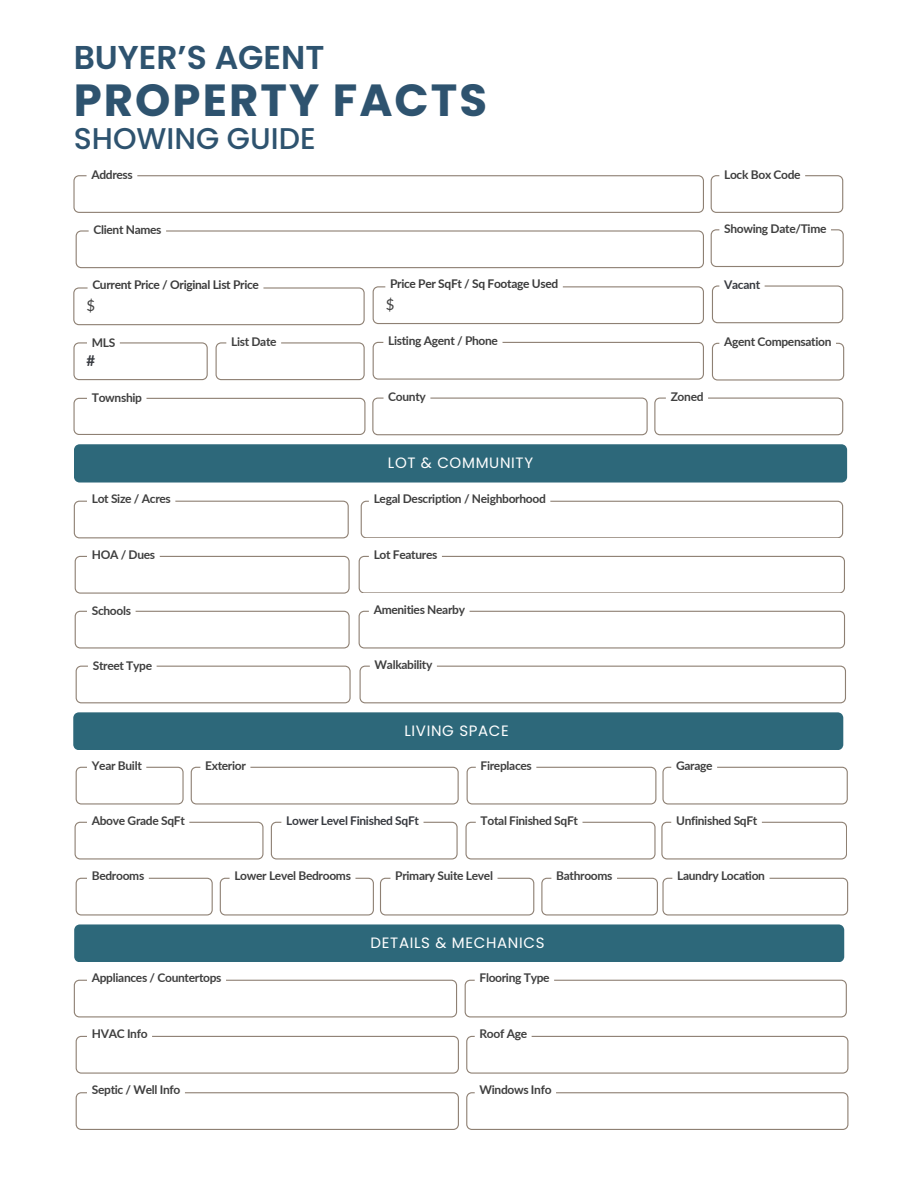
<style>
.page{position:relative;width:918px;height:1188px;background:#fff}
.page>*{position:absolute;margin:0;border:0;box-sizing:border-box;transform-origin:0 0}
.t1{font:700 45px "Poppins";letter-spacing:.045em;color:#2e536f}
.t2{font:600 33px "Poppins";color:#2e536f}
.t3{font:500 30px "Poppins";color:#2e536f}
.t4{font:15px "Poppins";letter-spacing:.045em;color:#fff}
.t5{font:15px "Lato";color:#3f3f3f}
.t6{font:700 15px "Lato";color:#373a40}
.t7{font:700 12px "Lato";letter-spacing:-.025em;color:#3f3f3f}
.t8{font:700 12px "Lato";letter-spacing:-.025em;color:#3b3b3b}
.t9{font:700 12px "Lato";letter-spacing:-.025em;color:#373a40}
</style>
<div class="page">
<div style="left:73px;top:712px;width:770px;height:38px;background:#2d687a"></div>
<div style="left:74px;top:924px;width:770px;height:38px;background:#2d687a"></div>
<svg style="left:73px;top:175px;width:631px;height:38px"></svg>
<svg style="left:711px;top:175px;width:132px;height:38px"></svg>
<svg style="left:73px;top:287px;width:292px;height:38px"></svg>
<div style="left:88px;top:275px;width:175px;height:20px;background:#fff;border-radius:5px"></div>
<svg style="left:373px;top:286px;width:331px;height:38px"></svg>
<div style="left:385px;top:274px;width:178px;height:20px;background:#fff;border-radius:5px"></div>
<svg style="left:712px;top:285px;width:131px;height:38px"></svg>
<svg style="left:73px;top:342px;width:134px;height:38px"></svg>
<div style="left:87px;top:332px;width:33px;height:20px;background:#fff;border-radius:5px"></div>
<svg style="left:216px;top:342px;width:149px;height:38px"></svg>
<svg style="left:73px;top:397px;width:292px;height:38px"></svg>
<svg style="left:372px;top:341px;width:472px;height:94px"></svg>
<svg style="left:359px;top:555px;width:486px;height:38px"></svg>
<svg style="left:75px;top:555px;width:275px;height:39px"></svg>
<svg style="left:75px;top:610px;width:275px;height:39px"></svg>
<svg style="left:76px;top:1035px;width:383px;height:95px"></svg>
<svg style="left:466px;top:1035px;width:382px;height:95px"></svg>
<svg style="left:74px;top:980px;width:383px;height:37px"></svg>
<div style="left:87px;top:968px;width:139px;height:20px;background:#fff;border-radius:5px"></div>
<svg style="left:465px;top:979px;width:382px;height:38px"></svg>
<svg style="left:75px;top:766px;width:773px;height:150px"></svg>
<svg style="left:74px;top:444px;width:773px;height:94px"></svg>
<svg style="left:76px;top:230px;width:628px;height:38px"></svg>
<svg style="left:711px;top:229px;width:132px;height:38px"></svg>
<svg style="left:359px;top:610px;width:487px;height:93px"></svg>
<svg style="left:76px;top:665px;width:275px;height:38px"></svg>
<p class="t2" style="left:74px;top:35px;width:252px">BUYER’S AGENT</p>
<h3 class="t1" style="left:74px;top:68px;width:415px">PROPERTY FACTS</h3>
<p class="t3" style="left:74px;top:118px;width:244px">SHOWING GUIDE</p>
<h2 class="t7" style="left:91px;top:167px;width:43px">Address</h2>
<p class="t7" style="left:724px;top:167px;width:78px">Lock Box Code</p>
<p class="t7" style="left:93px;top:223px;width:70px">Client Names</p>
<p class="t7" style="left:724px;top:221px;width:104px">Showing Date/Time</p>
<p class="t8" style="left:92px;top:278px;width:168px">Current Price / Original List Price</p>
<p class="t5" style="left:87px;top:296px;width:10px">$</p>
<p class="t8" style="left:390px;top:277px;width:170px">Price Per SqFt / Sq Footage Used</p>
<p class="t9" style="left:724px;top:278px;width:37px">Vacant</p>
<p class="t5" style="left:386px;top:295px;width:10px">$</p>
<p class="t7" style="left:92px;top:335px;width:25px">MLS</p>
<p class="t7" style="left:231px;top:334px;width:47px">List Date</p>
<p class="t7" style="left:388px;top:334px;width:111px">Listing Agent / Phone</p>
<h4 class="t7" style="left:724px;top:334px;width:109px">Agent Compensation</h4>
<p class="t6" style="left:86px;top:351px;width:10px">#</p>
<p class="t7" style="left:92px;top:390px;width:52px">Township</p>
<p class="t7" style="left:388px;top:389px;width:39px">County</p>
<p class="t7" style="left:671px;top:389px;width:34px">Zoned</p>
<p class="t4" style="left:388px;top:453px;width:147px">LOT &amp; COMMUNITY</p>
<h3 class="t7" style="left:92px;top:491px;width:81px">Lot Size / Acres</h3>
<p class="t7" style="left:374px;top:491px;width:174px">Legal Description / Neighborhood</p>
<p class="t7" style="left:92px;top:547px;width:65px">HOA / Dues</p>
<p class="t7" style="left:374px;top:547px;width:65px">Lot Features</p>
<p class="t7" style="left:92px;top:603px;width:41px">Schools</p>
<p class="t7" style="left:374px;top:602px;width:93px">Amenities Nearby</p>
<p class="t7" style="left:93px;top:658px;width:61px">Street Type</p>
<p class="t7" style="left:375px;top:657px;width:59px">Walkability</p>
<h2 class="t4" style="left:404px;top:721px;width:106px">LIVING SPACE</h2>
<p class="t7" style="left:92px;top:758px;width:52px">Year Built</p>
<p class="t7" style="left:205px;top:758px;width:42px">Exterior</p>
<p class="t7" style="left:481px;top:758px;width:53px">Fireplaces</p>
<p class="t7" style="left:676px;top:758px;width:38px">Garage</p>
<p class="t7" style="left:92px;top:813px;width:95px">Above Grade SqFt</p>
<p class="t9" style="left:286px;top:813px;width:134px">Lower Level Finished SqFt</p>
<p class="t7" style="left:481px;top:813px;width:99px">Total Finished SqFt</p>
<p class="t7" style="left:676px;top:813px;width:83px">Unfinished SqFt</p>
<h3 class="t7" style="left:92px;top:868px;width:54px">Bedrooms</h3>
<p class="t7" style="left:234px;top:868px;width:118px">Lower Level Bedrooms</p>
<p class="t7" style="left:395px;top:868px;width:99px">Primary Suite Level</p>
<p class="t7" style="left:556px;top:868px;width:58px">Bathrooms</p>
<p class="t7" style="left:677px;top:868px;width:89px">Laundry Location</p>
<h1 class="t4" style="left:371px;top:933px;width:175px">DETAILS &amp; MECHANICS</h1>
<p class="t7" style="left:92px;top:971px;width:131px">Appliances / Countertops</p>
<p class="t7" style="left:480px;top:971px;width:72px">Flooring Type</p>
<p class="t7" style="left:92px;top:1026px;width:57px">HVAC Info</p>
<p class="t7" style="left:480px;top:1026px;width:49px">Roof Age</p>
<p class="t7" style="left:92px;top:1082px;width:90px">Septic / Well Info</p>
<p class="t7" style="left:480px;top:1082px;width:74px">Windows Info</p>
</div>
